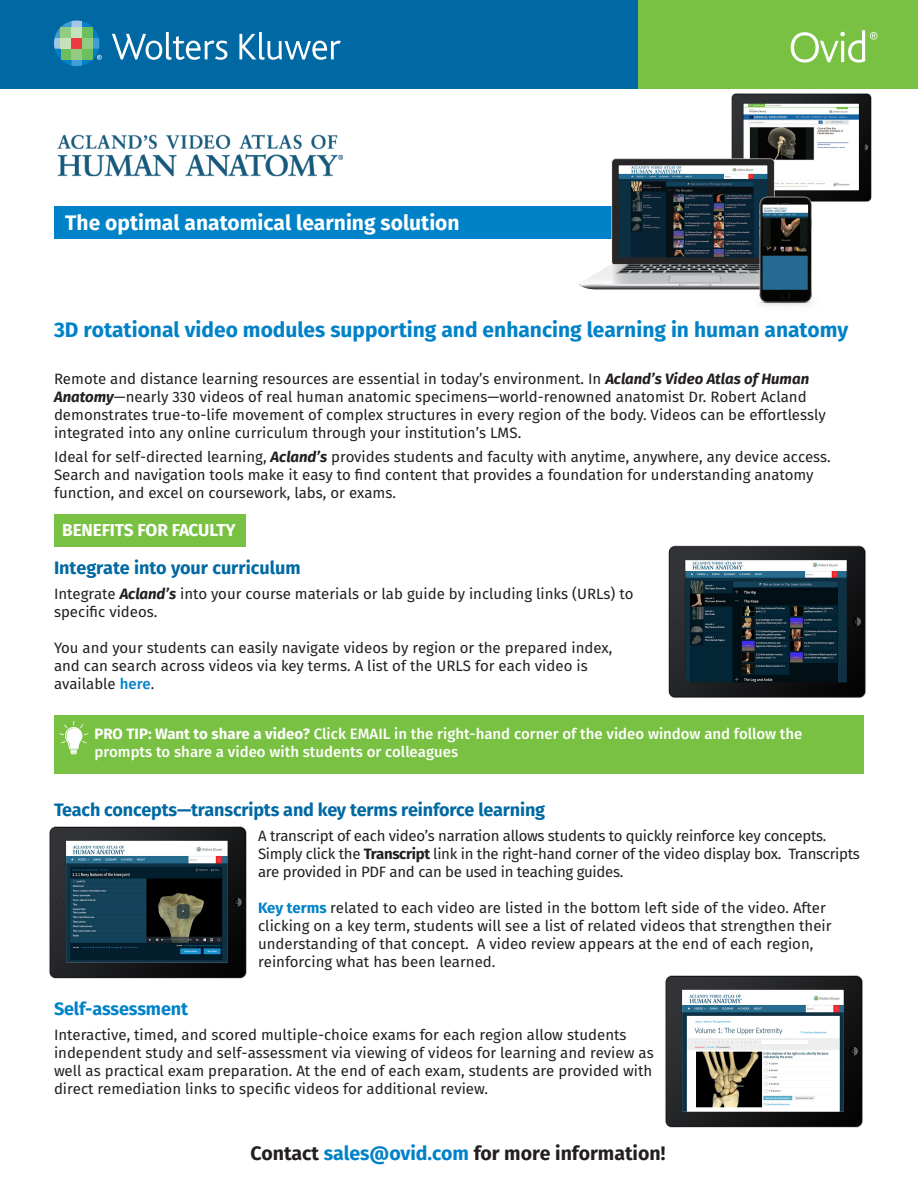
<style>
.page{position:relative;width:918px;height:1188px;background:#fff}
.page>*{position:absolute;margin:0;border:0;box-sizing:border-box;transform-origin:0 0}
.t1{font:700 21px "Fira Sans";color:#0082c8}
.t2{font:700 21px "Fira Sans";color:#fff}
.t3{font:700 19.5px "Fira Sans";color:#231f20}
.t4{font:700 18px "Fira Sans";letter-spacing:-.01em;color:#0069a3}
.t5{font:700 18px "Fira Sans";letter-spacing:-.01em;color:#0082c8}
.t6{font:700 17.25px "Fira Sans";letter-spacing:-.01em;color:#fff}
.t7{font:15px/18px "Fira Sans";color:#231f20}
.t8{font:15px/18px "Fira Sans";letter-spacing:-.02em;color:#231f20}
.t9{font:500 15px/18px "Fira Sans";color:#fff}
.s1{font-weight:700;font-style:italic}
.s2{font-weight:500;color:#0082c8}
.s3{font-weight:700}
.s4{font-weight:700;color:#0082c8}
.s5{color:#0082c8}
</style>
<div class="page">
<img style="left:731px;top:93px;width:141px;height:109px">
<div style="left:54px;top:206px;width:694px;height:32px;background:#0082c8"></div>
<img style="left:578px;top:156px;width:251px;height:134px">
<img style="left:751px;top:188px;width:69px;height:118px">
<img style="left:49px;top:826px;width:198px;height:153px">
<img style="left:665px;top:975px;width:198px;height:153px">
<div style="left:54px;top:716px;width:810px;height:58px;background:#79c142"></div>
<svg style="left:59px;top:721px;width:29px;height:33px"></svg>
<div style="left:0;top:0;width:918px;height:89px;background:#0069a3"></div>
<svg style="left:112px;top:32px;width:115px;height:28px"></svg>
<svg style="left:239px;top:32px;width:102px;height:28px"></svg>
<svg style="left:54px;top:21px;width:48px;height:45px"></svg>
<div style="left:638px;top:0;width:280px;height:89px;background:#79c142"></div>
<svg style="left:791px;top:30px;width:86px;height:33px"></svg>
<img style="left:57px;top:134px;width:286px;height:43px">
<div style="left:54px;top:514px;width:191px;height:32px;background:#79c142"></div>
<img style="left:668px;top:545px;width:198px;height:153px">
<h1 class="t2" style="left:65px;top:205px;width:396px">The optimal anatomical learning solution</h1>
<h1 class="t1" style="left:54px;top:312px;width:796px">3D rotational video modules supporting and enhancing learning in human anatomy</h1>
<p class="t7" style="left:54px;top:369px;width:773px">Remote and distance learning resources are essential in today’s environment. In <span class="s1">Acland’s Video Atlas of Human Anatomy</span>—nearly 330 videos of real human anatomic specimens—world-renowned anatomist Dr. Robert Acland demonstrates true-to-life movement of complex structures in every region of the body. Videos can be effortlessly integrated into any online curriculum through your institution’s LMS.</p>
<p class="t7" style="left:54px;top:448px;width:778px">Ideal for self-directed learning, <span class="s1">Acland’s</span> provides students and faculty with anytime, anywhere, any device access.<br>Search and navigation tools make it easy to find content that provides a foundation for understanding anatomy function, and excel on coursework, labs, or exams.</p>
<p class="t6" style="left:62px;top:515px;width:175px">BENEFITS FOR FACULTY</p>
<p class="t4" style="left:54px;top:552px;width:248px">Integrate into your curriculum</p>
<p class="t7" style="left:54px;top:584px;width:581px">Integrate <span class="s1">Acland’s</span> into your course materials or lab guide by including links (URLs) to specific videos.</p>
<p class="t7" style="left:54px;top:638px;width:560px">You and your students can easily navigate videos by region or the prepared index, and can search across videos via key terms. A list of the URLS for each video is available <span class="s2">here</span>.</p>
<p class="t9" style="left:94px;top:724px;width:709px"><span class="s3">PRO TIP: Want to share a video?</span> Click EMAIL in the right-hand corner of the video window and follow the prompts to share a video with students or colleagues</p>
<p class="t4" style="left:54px;top:794px;width:493px">Teach concepts—transcripts and key terms reinforce learning</p>
<p class="t8" style="left:258px;top:826px;width:603px">A transcript of each video’s narration allows students to quickly reinforce key concepts.<br>Simply click the <span class="s3">Transcript</span> link in the right-hand corner of the video display box. Transcripts are provided in PDF and can be used in teaching guides.</p>
<p class="t7" style="left:258px;top:898px;width:575px"><span class="s4">Key terms</span> related to each video are listed in the bottom left side of the video. After clicking on a key term, students will see a list of related videos that strengthen their understanding of that concept. A video review appears at the end of each region, reinforcing what has been learned.</p>
<p class="t5" style="left:54px;top:994px;width:135px">Self-assessment</p>
<p class="t7" style="left:54px;top:1025px;width:601px">Interactive, timed, and scored multiple-choice exams for each region allow students independent study and self-assessment via viewing of videos for learning and review as well as practical exam preparation. At the end of each exam, students are provided with direct remediation links to specific videos for additional review.</p>
<h2 class="t3" style="left:250px;top:1137px;width:417px">Contact <span class="s5">sales@ovid.com</span> for more information!</h2>
</div>
